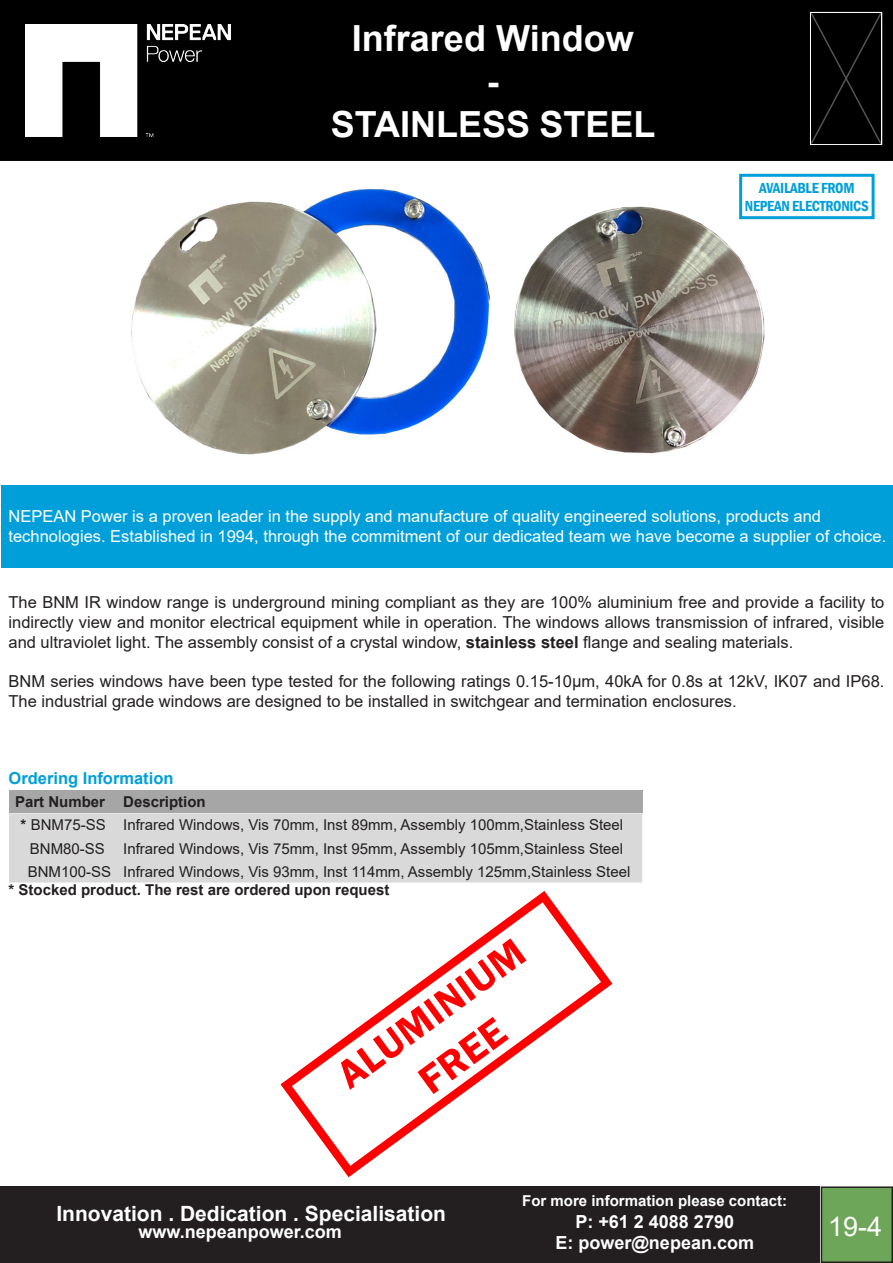
<style>
.page{position:relative;width:893px;height:1263px;background:#fff}
.page>*{position:absolute;margin:0;border:0;box-sizing:border-box;transform-origin:0 0}
.t1{font:600 40.8px/52.9px "Franklin Gothic";color:#f00;text-align:center}
.t2{font:700 36px/43.2px "Arial";color:#fff;text-align:center}
.t3{font:27px "Arial";color:#fff}
.t4{font:700 21px "Arial";color:#fff}
.t5{font:700 18px/21.6px "Arial";color:#fff;text-align:center}
.t6{font:16.5px/19.8px "Arial";color:#231f20;text-align:justify}
.t7{font:16.5px/19.8px "Arial";color:#fff}
.t8{font:700 16.5px "Arial";color:#009fda}
.t9{font:15px "Arial";color:#231f20}
.t10{font:700 15px "Arial";color:#231f20}
.t11{font:700 15px "Arial";color:#fff}
.t12{font:600 condensed 15px/18px "Franklin Gothic";letter-spacing:-.02em;color:#009fda;text-align:center}
.s1{font-weight:700}
</style>
<div class="page">
<div style="left:0;top:0;width:893px;height:161px;background:#000"></div>
<img style="left:26px;top:25px;width:205px;height:112px">
<div style="left:2px;top:485px;width:891px;height:83px;background:#009fda"></div>
<div style="left:9px;top:790px;width:633px;height:23px;background:#a6a6a6"></div>
<div style="left:9px;top:813px;width:633px;height:69px;background:#d9d9d9"></div>
<svg style="left:280px;top:891px;width:333px;height:287px"></svg>
<img style="left:514px;top:206px;width:254px;height:248px">
<img style="left:131px;top:189px;width:359px;height:266px">
<div style="left:739px;top:174px;width:136px;height:45px;border:3px solid #009fda"></div>
<div style="left:0;top:1186px;width:820px;height:77px;background:#231f20"></div>
<div style="left:821px;top:1187px;width:71px;height:75px;background:#6ea659"></div>
<div style="left:821px;top:1186px;width:72px;height:77px;border:2px solid #231f20"></div>
<svg style="left:811px;top:13px;width:70px;height:130px;background:#030303"></svg>
<h2 class="t2" style="left:331px;top:17px;width:326px">Infrared Window<br>-<br>STAINLESS STEEL</h2>
<p class="t12" style="left:745px;top:178px;width:125px">AVAILABLE FROM<br>NEPEAN ELECTRONICS</p>
<p class="t7" style="left:9px;top:507px;width:879px">NEPEAN Power is a proven leader in the supply and manufacture of quality engineered solutions, products and technologies. Established in 1994, through the commitment of our dedicated team we have become a supplier of choice.</p>
<p class="t6" style="left:9px;top:592px;width:877px">The BNM IR window range is underground mining compliant as they are 100% aluminium free and provide a facility to indirectly view and monitor electrical equipment while in operation. The windows allows transmission of infrared, visible and ultraviolet light. The assembly consist of a crystal window, <span class="s1">stainless steel</span> flange and sealing materials.</p>
<p class="t6" style="left:9px;top:672px;width:877px">BNM series windows have been type tested for the following ratings 0.15-10μm, 40kA for 0.8s at 12kV, IK07 and IP68.<br>The industrial grade windows are designed to be installed in switchgear and termination enclosures.</p>
<p class="t8" style="left:9px;top:769px;width:167px">Ordering Information</p>
<p class="t10" style="left:15px;top:794px;width:192px">Part Number Description</p>
<p class="t9" style="left:21px;top:817px;width:604px"><span class="s1">*</span> BNM75-SS Infrared Windows, Vis 70mm, Inst 89mm, Assembly 100mm,Stainless Steel</p>
<p class="t9" style="left:30px;top:840px;width:595px">BNM80-SS Infrared Windows, Vis 75mm, Inst 95mm, Assembly 105mm,Stainless Steel</p>
<p class="t9" style="left:28px;top:863px;width:604px">BNM100-SS Infrared Windows, Vis 93mm, Inst 114mm, Assembly 125mm,Stainless Steel</p>
<p class="t10" style="left:9px;top:881px;width:382px">* Stocked product. The rest are ordered upon request</p>
<h1 class="t1" style="left:326px;top:1056px;width:223px;rotate:-36deg">ALUMINIUM<br>FREE</h1>
<p class="t11" style="left:522px;top:1192px;width:267px">For more information please contact:</p>
<p class="t5" style="left:555px;top:1211px;width:200px">P: +61 2 4088 2790<br>E: power@nepean.com</p>
<p class="t4" style="left:56px;top:1202px;width:391px">Innovation . Dedication . Specialisation</p>
<p class="t5" style="left:139px;top:1221px;width:205px">www.nepeanpower.com</p>
<h3 class="t3" style="left:828px;top:1211px;width:56px">19-4</h3>
</div>
